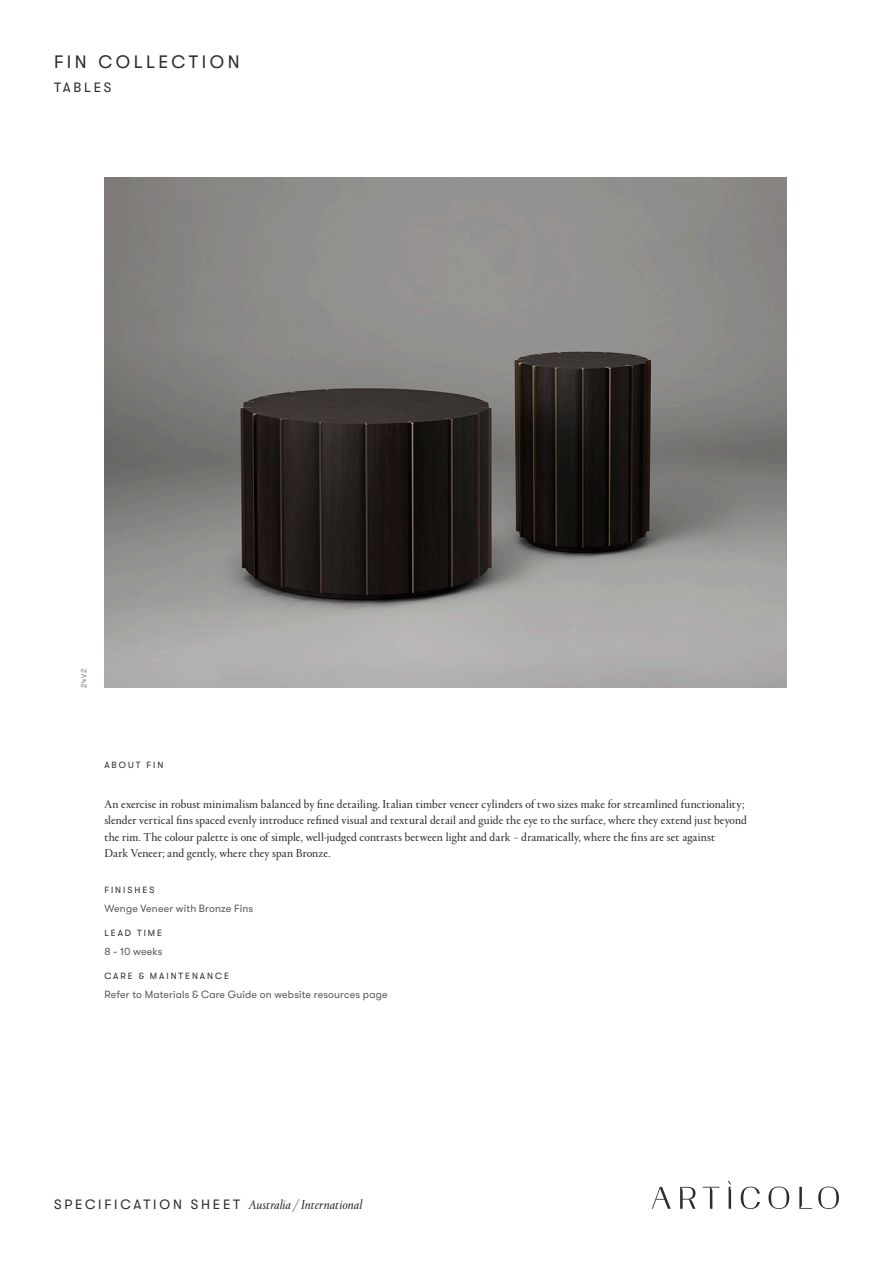
<style>
.page{position:relative;width:893px;height:1263px;background:#fff}
.page>*{position:absolute;margin:0;border:0;box-sizing:border-box;transform-origin:0 0}
.t1{font:18px "GT Walsheim";letter-spacing:.195em;color:#2e2d28}
.t2{font:italic 13.5px "Portrait";color:#2e2d28}
.t3{font:13.5px "GT Walsheim";letter-spacing:.195em;color:#2e2d28}
.BODY_COPY{font:12px/16.5px "Portrait";letter-spacing:.005em;color:#2e2d28}
.SPECS{font:10.5px "GT Walsheim";letter-spacing:.015em;color:#5c5855}
.SUBHEADING{font:9px "GT Walsheim";letter-spacing:.22em;color:#2e2d28}
.CODE{font:7.5px "GT Walsheim";color:#807c79}
.s1{font-family:"GT Walsheim";font-style:normal}
</style>
<div class="page">
<svg style="left:741px;top:1187px;width:19px;height:22px"></svg>
<svg style="left:652px;top:1187px;width:19px;height:22px"></svg>
<svg style="left:703px;top:1187px;width:16px;height:22px"></svg>
<svg style="left:799px;top:1187px;width:13px;height:22px"></svg>
<svg style="left:768px;top:1186px;width:21px;height:23px"></svg>
<svg style="left:680px;top:1187px;width:15px;height:22px"></svg>
<svg style="left:728px;top:1181px;width:3px;height:28px"></svg>
<svg style="left:818px;top:1186px;width:21px;height:23px"></svg>
<img style="left:104px;top:177px;width:683px;height:511px">
<p class="t1" style="left:54px;top:52px;width:187px">FIN COLLECTION</p>
<p class="t3" style="left:54px;top:80px;width:59px">TABLES</p>
<p class="CODE" style="left:80px;top:688px;width:21px;rotate:-90deg">24V2</p>
<p class="SUBHEADING" style="left:104px;top:760px;width:60px">ABOUT FIN</p>
<p class="BODY_COPY" style="left:104px;top:795px;width:644px">An exercise in robust minimalism balanced by fine detailing. Italian timber veneer cylinders of two sizes make for streamlined functionality; slender vertical fins spaced evenly introduce refined visual and textural detail and guide the eye to the surface, where they extend just beyond the rim. The colour palette is one of simple, well-judged contrasts between light and dark – dramatically, where the fins are set against<br>Dark Veneer; and gently, where they span Bronze.</p>
<p class="SUBHEADING" style="left:104px;top:885px;width:51px">FINISHES</p>
<p class="SPECS" style="left:104px;top:903px;width:150px">Wenge Veneer with Bronze Fins</p>
<p class="SUBHEADING" style="left:104px;top:928px;width:59px">LEAD TIME</p>
<p class="SPECS" style="left:104px;top:946px;width:60px">8 - 10 weeks</p>
<p class="SUBHEADING" style="left:104px;top:971px;width:126px">CARE &amp; MAINTENANCE</p>
<p class="SPECS" style="left:104px;top:988px;width:285px">Refer to Materials &amp; Care Guide on website resources page</p>
<p class="t2" style="left:54px;top:1195px;width:310px"><span class="s1">S P E C I F I C AT I O N S H E E T</span> Australia / International</p>
</div>
